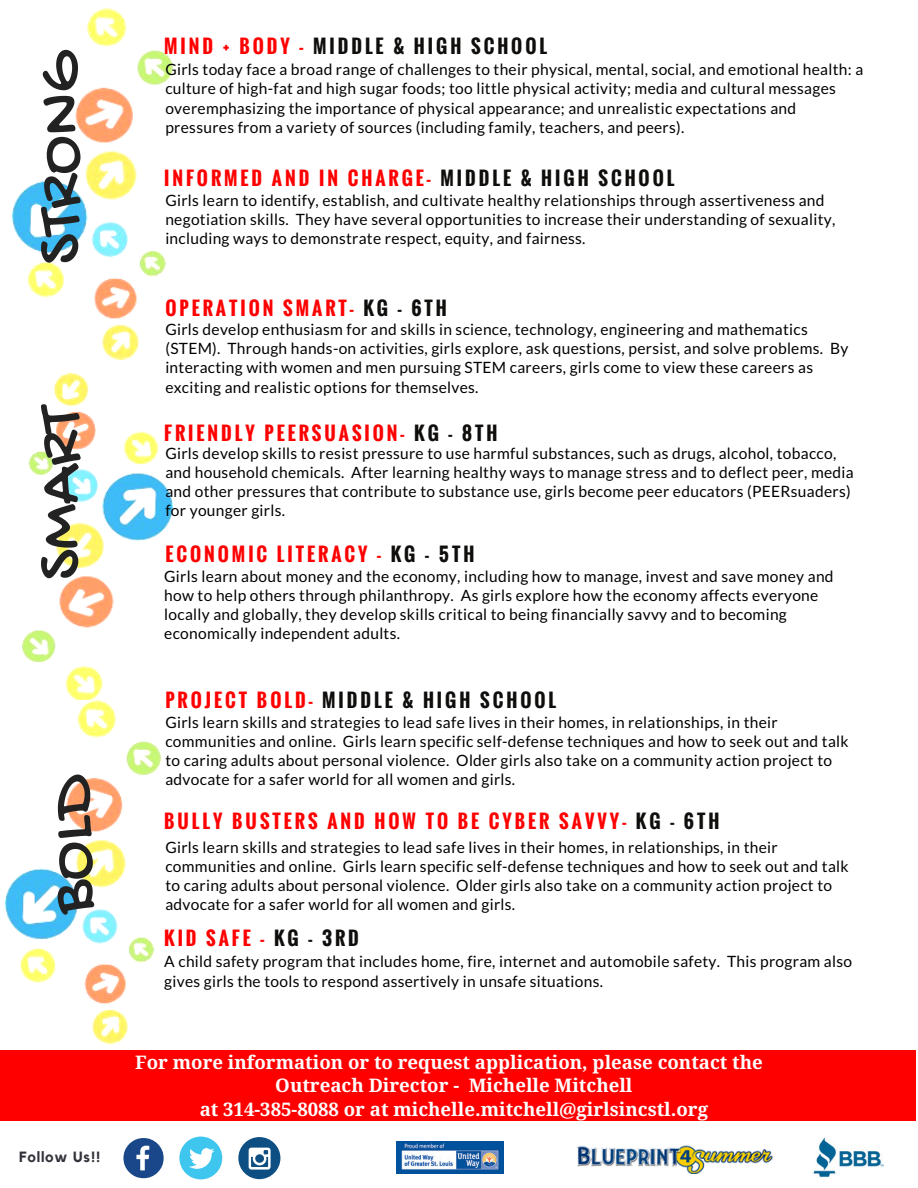
<style>
.page{position:relative;width:918px;height:1188px;background:#fff}
.page>*{position:absolute;margin:0;border:0;box-sizing:border-box;transform-origin:0 0}
.t1{font:65.4px "Gochi Hand";color:#222}
.t2{font:700 18.75px "Oswald";letter-spacing:.16em;color:#f00}
.t3{font:700 18.75px/23.7px "Droid Serif";color:#fff;text-align:center}
.t4{font:700 18.75px "Oswald";letter-spacing:.16em;color:#0f0e0c}
.t5{font:15.6px/19.2px "Lato";letter-spacing:.02em;color:#000}
.t6{font:700 14.85px "Kollektif";letter-spacing:.06em;color:#34313a}
.s1{color:#f00}
.s2{color:#0f0e0c}
</style>
<div class="page">
<svg style="left:123px;top:1138px;width:41px;height:40px"></svg>
<div style="left:179px;top:1137px;width:43px;height:42px;background:#3fc6ee;border-radius:50%"></div>
<svg style="left:189px;top:1148px;width:25px;height:21px"></svg>
<div style="left:238px;top:1137px;width:42px;height:42px;background:#0d4f83;border-radius:50%"></div>
<svg style="left:249px;top:1148px;width:22px;height:22px"></svg>
<img style="left:813px;top:1137px;width:70px;height:41px">
<img style="left:576px;top:1145px;width:197px;height:28px">
<img style="left:396px;top:1142px;width:108px;height:31px">
<div style="left:0;top:1050px;width:916px;height:70px;background:#f00"></div>
<img style="left:12px;top:9px;width:161px;height:351px">
<img style="left:22px;top:374px;width:150px;height:327px">
<img style="left:6px;top:701px;width:155px;height:343px">
<h1 class="t1" style="left:26px;top:265px;width:216px;rotate:-90deg">STRONG</h1>
<h1 class="t1" style="left:26px;top:580px;width:180px;rotate:-90deg">SMART</h1>
<h1 class="t1" style="left:39px;top:914px;width:144px;rotate:-90deg">BOLD</h1>
<p class="t6" style="left:19px;top:1150px;width:83px">Follow Us!!</p>
<p class="t4" style="left:164px;top:32px;width:384px"><span class="s1">MIND + BODY -</span> MIDDLE &amp; HIGH SCHOOL</p>
<p class="t5" style="left:165px;top:60px;width:699px">Girls today face a broad range of challenges to their physical, mental, social, and emotional health: a culture of high-fat and high sugar foods; too little physical activity; media and cultural messages overemphasizing the importance of physical appearance; and unrealistic expectations and pressures from a variety of sources (including family, teachers, and peers).</p>
<p class="t2" style="left:164px;top:163px;width:512px">INFORMED AND IN CHARGE- <span class="s2">MIDDLE &amp; HIGH SCHOOL</span></p>
<p class="t5" style="left:165px;top:190px;width:671px">Girls learn to identify, establish, and cultivate healthy relationships through assertiveness and negotiation skills. They have several opportunities to increase their understanding of sexuality, including ways to demonstrate respect, equity, and fairness.</p>
<p class="t2" style="left:165px;top:294px;width:283px">OPERATION SMART- <span class="s2">KG - 6TH</span></p>
<p class="t5" style="left:165px;top:320px;width:685px">Girls develop enthusiasm for and skills in science, technology, engineering and mathematics (STEM). Through hands-on activities, girls explore, ask questions, persist, and solve problems. By interacting with women and men pursuing STEM careers, girls come to view these careers as exciting and realistic options for themselves.</p>
<p class="t2" style="left:164px;top:419px;width:335px">FRIENDLY PEERSUASION- <span class="s2">KG - 8TH</span></p>
<p class="t5" style="left:165px;top:443px;width:690px">Girls develop skills to resist pressure to use harmful substances, such as drugs, alcohol, tobacco, and household chemicals. After learning healthy ways to manage stress and to deflect peer, media and other pressures that contribute to substance use, girls become peer educators (PEERsuaders) for younger girls.</p>
<p class="t2" style="left:165px;top:540px;width:310px">ECONOMIC LITERACY - <span class="s2">KG - 5TH</span></p>
<p class="t5" style="left:164px;top:566px;width:671px">Girls learn about money and the economy, including how to manage, invest and save money and how to help others through philanthropy. As girls explore how the economy affects everyone locally and globally, they develop skills critical to being financially savvy and to becoming economically independent adults.</p>
<p class="t4" style="left:165px;top:685px;width:392px"><span class="s1">PROJECT BOLD-</span> MIDDLE &amp; HIGH SCHOOL</p>
<p class="t5" style="left:165px;top:712px;width:685px">Girls learn skills and strategies to lead safe lives in their homes, in relationships, in their communities and online. Girls learn specific self-defense techniques and how to seek out and talk to caring adults about personal violence. Older girls also take on a community action project to advocate for a safer world for all women and girls.</p>
<p class="t2" style="left:164px;top:807px;width:557px">BULLY BUSTERS AND HOW TO BE CYBER SAVVY- <span class="s2">KG - 6TH</span></p>
<p class="t5" style="left:165px;top:837px;width:685px">Girls learn skills and strategies to lead safe lives in their homes, in relationships, in their communities and online. Girls learn specific self-defense techniques and how to seek out and talk to caring adults about personal violence. Older girls also take on a community action project to advocate for a safer world for all women and girls.</p>
<p class="t2" style="left:164px;top:924px;width:196px">KID SAFE - <span class="s2">KG - 3RD</span></p>
<p class="t5" style="left:164px;top:952px;width:689px">A child safety program that includes home, fire, internet and automobile safety. This program also gives girls the tools to respond assertively in unsafe situations.</p>
<p class="t3" style="left:135px;top:1050px;width:629px">For more information or to request application, please contact the<br>Outreach Director - Michelle Mitchell<br>at 314-385-8088 or at michelle.mitchell@girlsincstl.org</p>
</div>
